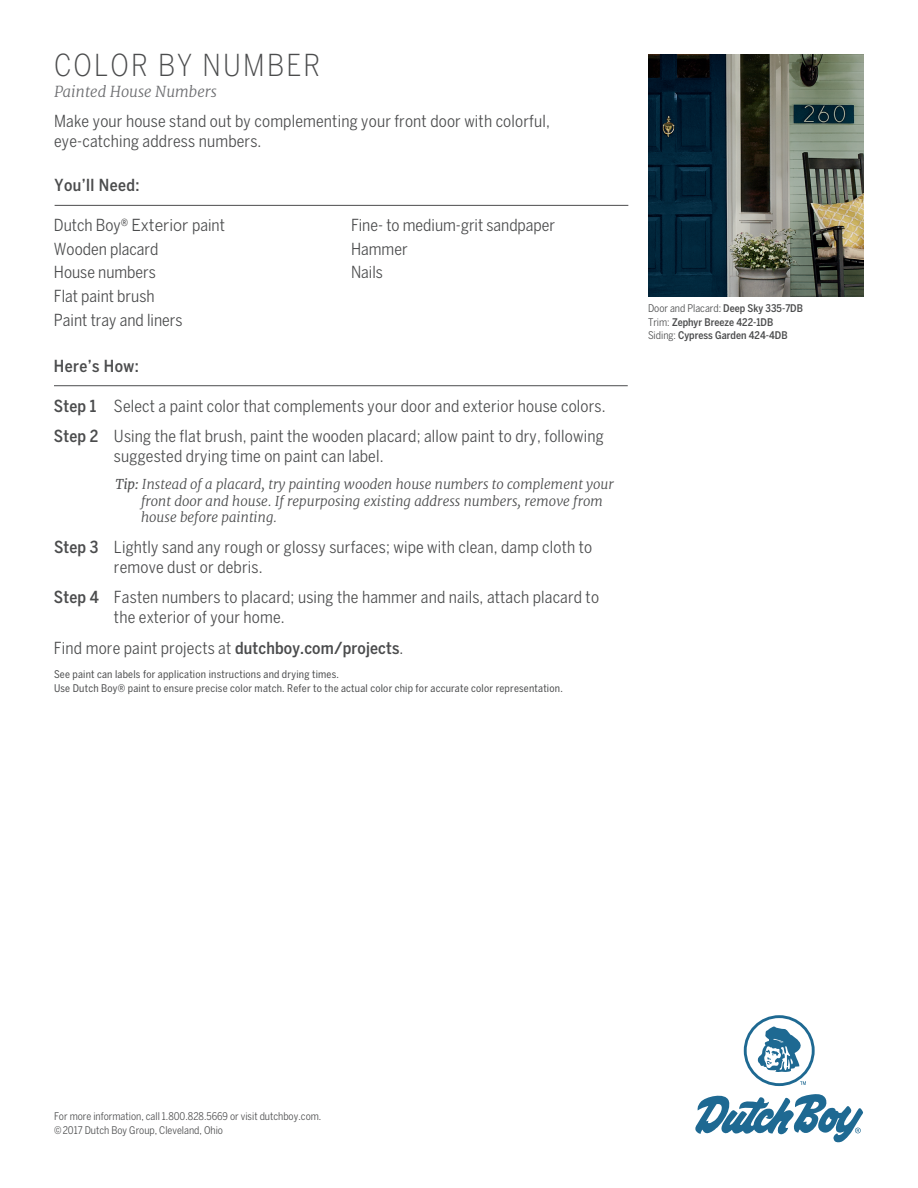
<style>
.page{position:relative;width:918px;height:1188px;background:#fff}
.page>*{position:absolute;margin:0;border:0;box-sizing:border-box;transform-origin:0 0}
.t1{font:300 condensed 30px "Benton Sans";letter-spacing:.075em;color:#4b4c4d}
.t2{font:condensed 16.5px/23.9px "Benton Sans";letter-spacing:.01em;color:#4b4c4d}
.t3{font:500 condensed 16.5px "Benton Sans";letter-spacing:.025em;color:#4b4c4d}
.t4{font:italic 300 15px "Merriweather";color:#6c6d70}
.t5{font:italic 300 13.5px/16.5px "Merriweather";color:#4b4c4d}
.t6{font:condensed 10.5px/13.5px "Benton Sans";letter-spacing:.02em;color:#4b4c4d}
.t7{font:condensed 10.5px/14.2px "Benton Sans";color:#4b4c4d}
.t8{font:500 condensed 10.5px/13.5px "Benton Sans";color:#4b4c4d}
.s1{font-style:inherit}
.s2{font-stretch:normal}
.s3{font-weight:500}
.s4{font-weight:400}
</style>
<div class="page">
<img style="left:648px;top:54px;width:216px;height:243px">
<hr style="left:55px;top:205px;width:573px;height:1px;background:#4b4c4d">
<hr style="left:54px;top:385px;width:574px;height:1px;background:#4b4c4d">
<svg style="left:695px;top:1015px;width:168px;height:128px"></svg>
<h1 class="t1" style="left:54px;top:48px;width:268px">COLOR BY NUMBER</h1>
<p class="t4" style="left:54px;top:83px;width:165px">Painted House Numbers</p>
<p class="t2" style="left:54px;top:112px;width:497px;line-height:19.5px">Make your house stand out by complementing your front door with colorful, eye-catching address numbers.</p>
<p class="t3" style="left:55px;top:176px;width:87px">You’ll Need:</p>
<p class="t2" style="left:54px;top:213px;width:173px">Dutch Boy<span class="s1">∏</span> <span class="s2">Exterior</span> paint<br>Wooden placard<br>House numbers<br>Flat paint brush<br>Paint tray and liners</p>
<p class="t3" style="left:54px;top:356px;width:86px">Here’s How:</p>
<p class="t2" style="left:351px;top:213px;width:206px">Fine- to medium-grit sandpaper<br>Hammer<br>Nails</p>
<p class="t2" style="left:54px;top:390px;width:553px;line-height:30.6px"><span class="s3">Step 1</span> Select a paint color that complements your door and exterior house colors.<br><span class="s3">Step 2</span> Using the flat brush, paint the wooden placard; allow paint to dry, following</p>
<p class="t2" style="left:114px;top:444px;width:271px">suggested drying time on paint can label.</p>
<p class="t5" style="left:141px;top:476px;width:474px;text-indent:-26px"><span class="s4">Tip:</span> Instead of a placard, try painting wooden house numbers to complement your front door and house. If repurposing existing address numbers, remove from house before painting.</p>
<p class="t2" style="left:114px;top:537px;width:480px;line-height:19.8px;text-indent:-60px"><span class="s3">Step 3</span> Lightly sand any rough or glossy surfaces; wipe with clean, damp cloth to remove dust or debris.</p>
<p class="t2" style="left:114px;top:587px;width:487px;line-height:19.8px;text-indent:-60px"><span class="s3">Step 4</span> Fasten numbers to placard; using the hammer and nails, attach placard to the exterior of your home.</p>
<p class="t2" style="left:54px;top:636px;width:351px">Find more paint projects at <span class="s3">dutchboy.com/projects</span>.</p>
<p class="t6" style="left:54px;top:667px;width:510px">See paint can labels for application instructions and drying times.<br>Use Dutch Boy® paint to ensure precise color match. Refer to the actual color chip for accurate color representation.</p>
<p class="t8" style="left:648px;top:302px;width:156px"><span class="s4">Door and Placard:</span> Deep Sky 335-7DB<br><span class="s4">Trim:</span> Zephyr Breeze 422-1DB<br><span class="s4">Siding:</span> Cypress Garden 424-4DB</p>
<p class="t7" style="left:54px;top:1109px;width:269px">For more information, call 1.800.828.5669 or visit dutchboy.com. ©2017 Dutch Boy Group, Cleveland, Ohio</p>
</div>
